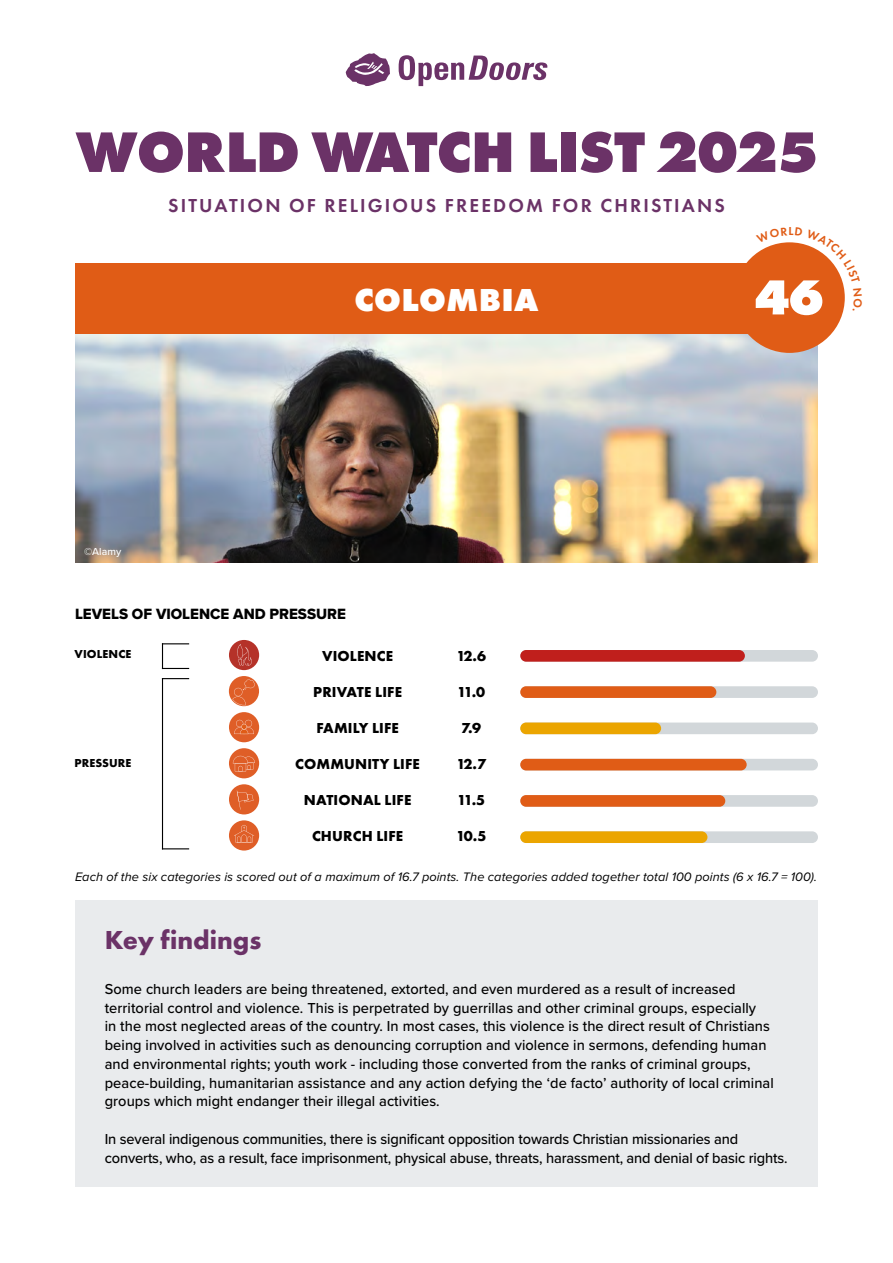
<style>
.page{position:relative;width:893px;height:1263px;background:#fff}
.page>*{position:absolute;margin:0;border:0;box-sizing:border-box;transform-origin:0 0}
.t1{font:800 59.25px "Futura PT";letter-spacing:-.015em;color:#6b3267}
.t2{font:800 51px "Futura PT";color:#fff}
.t3{font:800 33px "Futura PT";letter-spacing:.01em;color:#fff}
.t4{font:700 27px "Futura PT";color:#6b3267}
.t5{font:600 19.5px "Futura PT";letter-spacing:.11em;color:#6b3267}
.t6{font:15.45px "Proxima Nova Extrabld";color:#000}
.t7{font:500 15px/18.8px "Proxima Nova";letter-spacing:.005em;color:#000}
.t8{font:700 15px "Futura PT";letter-spacing:.01em;color:#000}
.t9{font:italic 12.75px "Proxima Nova";letter-spacing:.005em;color:#000}
.t10{font:700 12px "Futura PT";letter-spacing:.01em;color:#000}
.t11{font:600 12px "Futura PT";color:#e05c16}
.t12{font:500 10.5px "Proxima Nova";letter-spacing:.005em;color:#fff}
</style>
<div class="page">
<div style="left:75px;top:900px;width:743px;height:286px;background:#e9ebed"></div>
<svg style="left:345px;top:53px;width:45px;height:33px"></svg>
<svg style="left:399px;top:55px;width:148px;height:31px"></svg>
<img style="left:75px;top:334px;width:743px;height:229px">
<div style="left:75px;top:263px;width:743px;height:71px;background:#e05c16"></div>
<div style="left:734px;top:242px;width:111px;height:111px;background:#e05c16;border-radius:50%"></div>
<svg style="left:163px;top:678px;width:26px;height:1px"></svg>
<svg style="left:163px;top:848px;width:26px;height:1px"></svg>
<hr style="left:162px;top:678px;width:1px;height:171px;background:#000">
<svg style="left:162px;top:643px;width:27px;height:26px"></svg>
<div style="left:229px;top:640px;width:30px;height:30px;background:#b53229;border-radius:50%"></div>
<svg style="left:237px;top:644px;width:15px;height:22px"></svg>
<div style="left:229px;top:676px;width:30px;height:30px;background:#df5e27;border-radius:50%"></div>
<svg style="left:232px;top:679px;width:23px;height:26px"></svg>
<div style="left:229px;top:712px;width:30px;height:30px;background:#df5e27;border-radius:50%"></div>
<svg style="left:234px;top:720px;width:20px;height:14px"></svg>
<div style="left:229px;top:748px;width:30px;height:30px;background:#df5e27;border-radius:50%"></div>
<svg style="left:233px;top:756px;width:22px;height:15px"></svg>
<div style="left:229px;top:784px;width:30px;height:30px;background:#df5e27;border-radius:50%"></div>
<svg style="left:237px;top:790px;width:16px;height:20px"></svg>
<div style="left:229px;top:820px;width:30px;height:30px;background:#df5e27;border-radius:50%"></div>
<svg style="left:234px;top:825px;width:20px;height:18px"></svg>
<div style="left:520px;top:831px;width:298px;height:12px;background:#d2d7da;border-radius:6px"></div>
<div style="left:520px;top:686px;width:298px;height:12px;background:#d2d7da;border-radius:6px"></div>
<div style="left:520px;top:650px;width:298px;height:12px;background:#d2d7da;border-radius:6px"></div>
<div style="left:520px;top:722px;width:298px;height:12px;background:#d2d7da;border-radius:6px"></div>
<div style="left:520px;top:795px;width:298px;height:12px;background:#d2d7da;border-radius:6px"></div>
<div style="left:520px;top:759px;width:298px;height:11px;background:#d2d7da;border-radius:6px"></div>
<div style="left:520px;top:831px;width:187px;height:12px;background:#eba500;border-radius:6px"></div>
<div style="left:520px;top:795px;width:205px;height:12px;background:#e05c16;border-radius:6px"></div>
<div style="left:520px;top:759px;width:227px;height:11px;background:#e05c16;border-radius:6px"></div>
<div style="left:520px;top:722px;width:141px;height:12px;background:#eba500;border-radius:6px"></div>
<div style="left:520px;top:686px;width:196px;height:12px;background:#e05c16;border-radius:6px"></div>
<div style="left:520px;top:650px;width:225px;height:12px;background:#c01f1c;border-radius:6px"></div>
<svg style="left:795px;top:242px;width:50px;height:69px"></svg>
<h1 class="t1" style="left:75px;top:114px;width:744px">WORLD WATCH LIST 2025</h1>
<h3 class="t5" style="left:168px;top:193px;width:558px">SITUATION OF RELIGIOUS FREEDOM FOR CHRISTIANS</h3>
<h3 class="t3" style="left:354px;top:278px;width:186px">COLOMBIA</h3>
<p class="t12" style="left:84px;top:544px;width:39px">©Alamy</p>
<p class="t6" style="left:75px;top:602px;width:272px">LEVELS OF VIOLENCE AND PRESSURE</p>
<p class="t10" style="left:75px;top:646px;width:58px">VIOLENCE</p>
<p class="t10" style="left:75px;top:755px;width:58px">PRESSURE</p>
<p class="t8" style="left:322px;top:647px;width:73px">VIOLENCE</p>
<p class="t8" style="left:313px;top:683px;width:90px">PRIVATE LIFE</p>
<p class="t8" style="left:316px;top:719px;width:84px">FAMILY LIFE</p>
<p class="t8" style="left:295px;top:755px;width:126px">COMMUNITY LIFE</p>
<p class="t8" style="left:304px;top:791px;width:109px">NATIONAL LIFE</p>
<p class="t8" style="left:312px;top:827px;width:93px">CHURCH LIFE</p>
<p class="t8" style="left:456px;top:647px;width:31px">12.6</p>
<p class="t8" style="left:457px;top:683px;width:30px">11.0</p>
<p class="t8" style="left:461px;top:719px;width:22px">7.9</p>
<p class="t8" style="left:456px;top:755px;width:31px">12.7</p>
<p class="t8" style="left:457px;top:791px;width:30px">11.5</p>
<p class="t8" style="left:456px;top:827px;width:32px">10.5</p>
<p class="t11" style="left:788px;top:224px;width:7px">L</p>
<h2 class="t2" style="left:754px;top:265px;width:72px">46</h2>
<p class="t9" style="left:75px;top:867px;width:743px">Each of the six categories is scored out of a maximum of 16.7 points. The categories added together total 100 points (6 x 16.7 = 100).</p>
<h3 class="t4" style="left:105px;top:922px;width:158px">Key findings</h3>
<p class="t7" style="left:105px;top:979px;width:670px">Some church leaders are being threatened, extorted, and even murdered as a result of increased territorial control and violence. This is perpetrated by guerrillas and other criminal groups, especially<br>in the most neglected areas of the country. In most cases, this violence is the direct result of Christians being involved in activities such as denouncing corruption and violence in sermons, defending human and environmental rights; youth work - including those converted from the ranks of criminal groups, peace-building, humanitarian assistance and any action defying the ‘de facto’ authority of local criminal groups which might endanger their illegal activities.</p>
<p class="t7" style="left:105px;top:1129px;width:684px">In several indigenous communities, there is significant opposition towards Christian missionaries and converts, who, as a result, face imprisonment, physical abuse, threats, harassment, and denial of basic rights.</p>
</div>
